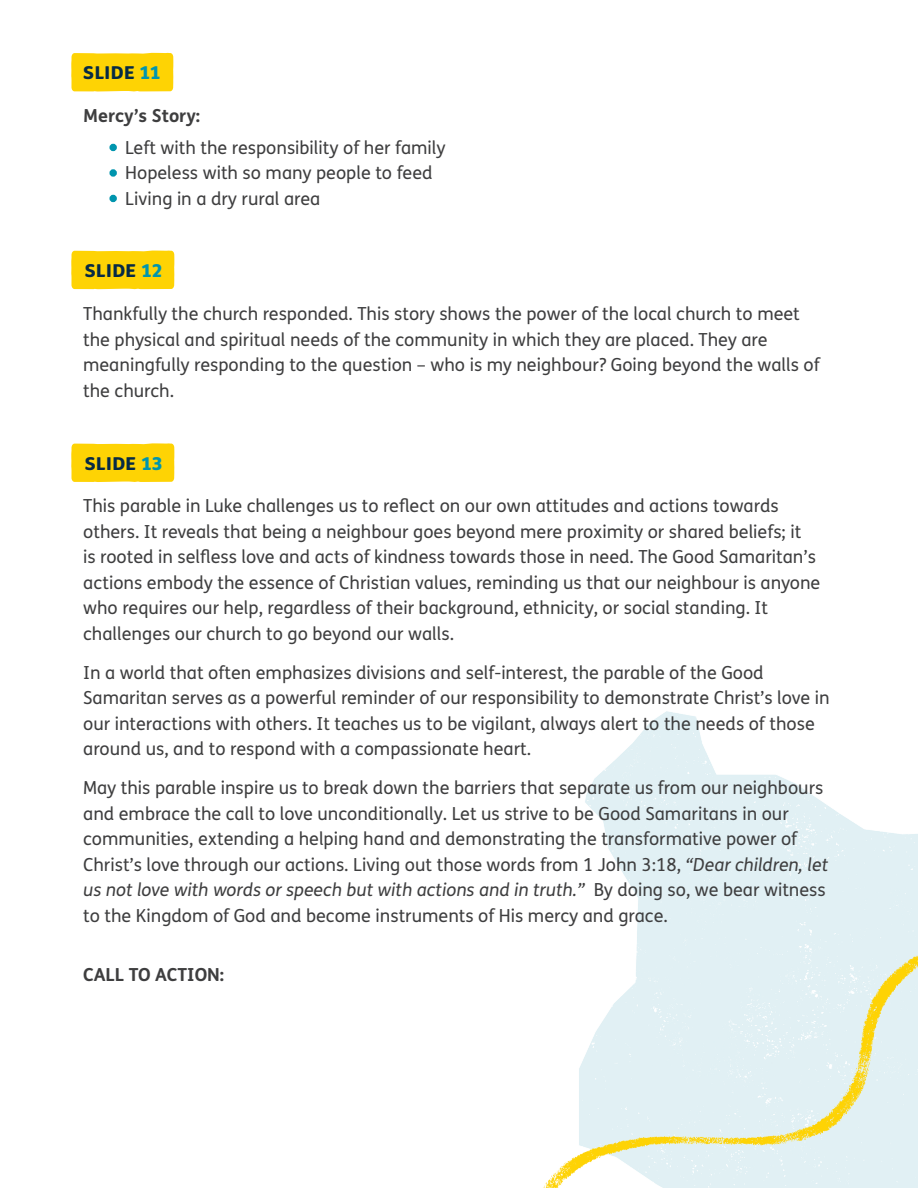
<style>
.page{position:relative;width:918px;height:1188px;background:#fff}
.page>*{position:absolute;margin:0;border:0;box-sizing:border-box;transform-origin:0 0}
.t1{font:18px/25.5px "FS Me";color:#3e3e3f}
.t2{font:700 18px "FS Me";color:#3e3e3f}
.t3{font:17.7px "Tearfund Sans";letter-spacing:.03em;color:#062a45}
.s1{color:#0095ae}
.s2{font-style:italic}
</style>
<div class="page">
<img style="left:585px;top:711px;width:333px;height:211px">
<img style="left:543px;top:922px;width:375px;height:266px">
<div style="left:71px;top:251px;width:103px;height:38px;background:#fed304"></div>
<div style="left:71px;top:443px;width:103px;height:39px;background:#fed304"></div>
<div style="left:71px;top:53px;width:102px;height:39px;background:#fed304"></div>
<p class="t3" style="left:83px;top:57px;width:79px">SLIDE <span class="s1">11</span></p>
<p class="t2" style="left:83px;top:101px;width:119px">Mercy’s Story:</p>
<p class="t1" style="left:110px;top:134px;width:337px"><span class="s1">•</span> Left with the responsibility of her family</p>
<p class="t1" style="left:110px;top:160px;width:324px"><span class="s1">•</span> Hopeless with so many people to feed</p>
<p class="t1" style="left:110px;top:185px;width:212px"><span class="s1">•</span> Living in a dry rural area</p>
<p class="t3" style="left:85px;top:254px;width:79px">SLIDE <span class="s1">12</span></p>
<p class="t1" style="left:83px;top:301px;width:738px">Thankfully the church responded. This story shows the power of the local church to meet the physical and spiritual needs of the community in which they are placed. They are meaningfully responding to the question – who is my neighbour? Going beyond the walls of the church.</p>
<p class="t3" style="left:85px;top:447px;width:79px">SLIDE <span class="s1">13</span></p>
<p class="t1" style="left:83px;top:493px;width:739px">This parable in Luke challenges us to reflect on our own attitudes and actions towards others. It reveals that being a neighbour goes beyond mere proximity or shared beliefs; it<br>is rooted in selfless love and acts of kindness towards those in need. The Good Samaritan’s actions embody the essence of Christian values, reminding us that our neighbour is anyone who requires our help, regardless of their background, ethnicity, or social standing. It challenges our church to go beyond our walls.</p>
<p class="t1" style="left:83px;top:659px;width:748px">In a world that often emphasizes divisions and self-interest, the parable of the Good Samaritan serves as a powerful reminder of our responsibility to demonstrate Christ’s love in our interactions with others. It teaches us to be vigilant, always alert to the needs of those around us, and to respond with a compassionate heart.</p>
<p class="t1" style="left:83px;top:775px;width:747px">May this parable inspire us to break down the barriers that separate us from our neighbours and embrace the call to love unconditionally. Let us strive to be Good Samaritans in our communities, extending a helping hand and demonstrating the transformative power of Christ’s love through our actions. Living out those words from 1 John 3:18, <span class="s2">“Dear children, let us not love with words or speech but with actions and in truth.”</span> By doing so, we bear witness to the Kingdom of God and become instruments of His mercy and grace.</p>
<p class="t2" style="left:83px;top:961px;width:143px">CALL TO ACTION:</p>
</div>
